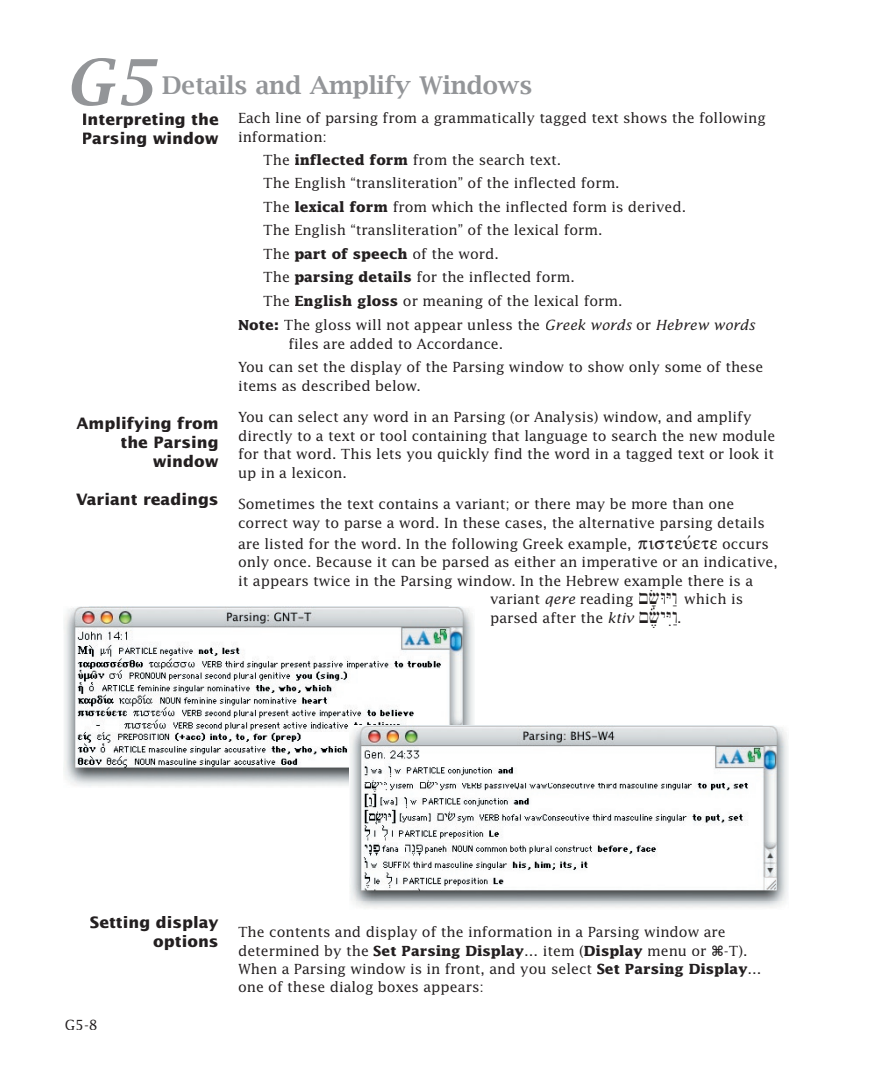
<style>
.page{position:relative;width:883px;height:1072px;background:#fff}
.page>*{position:absolute;margin:0;border:0;box-sizing:border-box;transform-origin:0 0}
.t1{font:italic 600 63px "Lucida Bright";color:#939598}
.t2{font:600 24.5px "Lucida Bright";color:#939598}
.t3{font:700 15.75px/18.9px "Lucida Sans";color:#231f20;text-align:right}
.t4{font:14px/18.4px "Lucida";color:#231f20}
.s1{font-weight:700}
.s2{font-style:italic}
.s3{font-family:"Helena";font-size:17.5px}
.s4{font-family:"Yehudit";font-size:24.5px}
.s5{font-family:"Charcoal"}
</style>
<div class="page">
<img style="left:63px;top:606px;width:411px;height:181px">
<img style="left:349px;top:725px;width:439px;height:183px">
<h1 class="t1" style="left:65px;top:44px;width:91px">G5</h1>
<h2 class="t2" style="left:162px;top:70px;width:372px">Details and Amplify Windows</h2>
<p class="t3" style="left:82px;top:109px;width:138px;text-align:left">Interpreting the<br>Parsing window</p>
<p class="t3" style="left:76px;top:413px;width:144px">Amplifying from the Parsing window</p>
<p class="t3" style="left:76px;top:489px;width:144px">Variant readings</p>
<p class="t4" style="left:238px;top:109px;width:529px">Each line of parsing from a grammatically tagged text shows the following information:</p>
<p class="t4" style="left:263px;top:150px;width:299px">The <span class="s1">inflected form</span> from the search text.</p>
<p class="t4" style="left:263px;top:174px;width:358px">The English “transliteration” of the inflected form.</p>
<p class="t4" style="left:263px;top:197px;width:424px">The <span class="s1">lexical form</span> from which the inflected form is derived.</p>
<p class="t4" style="left:263px;top:221px;width:341px">The English “transliteration” of the lexical form.</p>
<p class="t4" style="left:263px;top:244px;width:237px">The <span class="s1">part of speech</span> of the word.</p>
<p class="t4" style="left:263px;top:267px;width:313px">The <span class="s1">parsing details</span> for the inflected form.</p>
<p class="t4" style="left:263px;top:291px;width:361px">The <span class="s1">English gloss</span> or meaning of the lexical form.</p>
<p class="t4" style="left:238px;top:315px;width:518px"><span class="s1">Note:</span> The gloss will not appear unless the <span class="s2">Greek words</span> or <span class="s2">Hebrew words</span></p>
<p class="t4" style="left:238px;top:331px;width:527px;line-height:23.4px;text-indent:50px">files are added to Accordance.<br>You can set the display of the Parsing window to show only some of these</p>
<p class="t4" style="left:238px;top:376px;width:184px">items as described below.</p>
<p class="t4" style="left:238px;top:407px;width:539px">You can select any word in an Parsing (or Analysis) window, and amplify directly to a text or tool containing that language to search the new module for that word. This lets you quickly find the word in a tagged text or look it up in a lexicon.</p>
<p class="t4" style="left:238px;top:494px;width:528px">Sometimes the text contains a variant; or there may be more than one correct way to parse a word. In these cases, the alternative parsing details</p>
<p class="t4" style="left:238px;top:534px;width:532px">are listed for the word. In the following Greek example, <span class="s3">pisteu/ete</span> occurs</p>
<p class="t4" style="left:238px;top:552px;width:541px">only once. Because it can be parsed as either an imperative or an indicative,</p>
<p class="t4" style="left:238px;top:571px;width:517px">it appears twice in the Parsing window. In the Hebrew example there is a</p>
<p class="t4" style="left:490px;top:589px;width:255px">variant <span class="s2">qere</span> reading <span class="s4">MDc…w¥yÅw</span> which is</p>
<p class="t4" style="left:490px;top:607px;width:193px">parsed after the <span class="s2">ktiv</span> <span class="s4">MRcyˆ¥yÅw</span>.</p>
<p class="t3" style="left:90px;top:912px;width:130px">Setting display options</p>
<p class="t4" style="left:65px;top:1014px;width:35px">G5-8</p>
<p class="t4" style="left:238px;top:922px;width:525px">The contents and display of the information in a Parsing window are determined by the <span class="s1">Set Parsing Display…</span> item (<span class="s1">Display</span> menu or <span class="s5">⌘</span>-T).<br>When a Parsing window is in front, and you select <span class="s1">Set Parsing Display… </span>one of these dialog boxes appears:</p>
</div>
